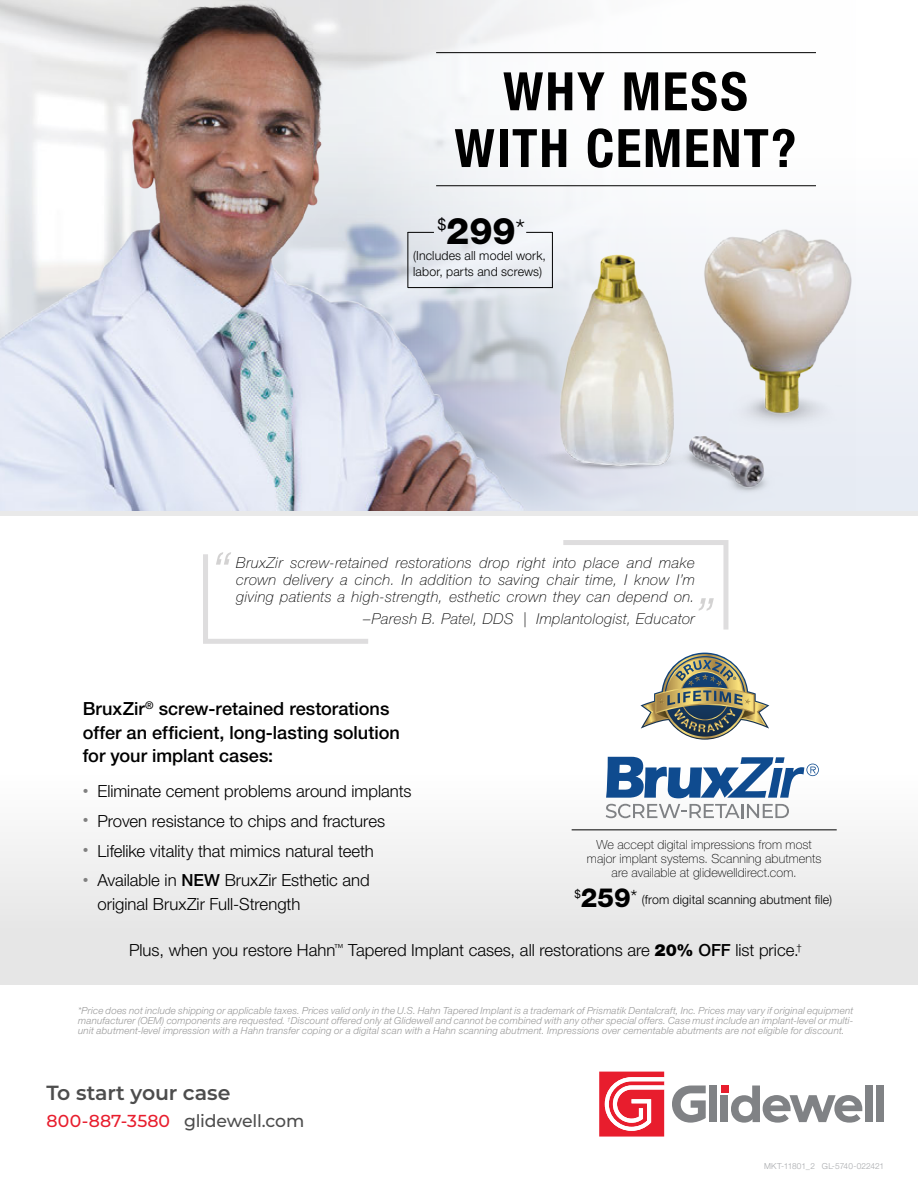
<style>
.page{position:relative;width:918px;height:1188px;background:#fff}
.page>*{position:absolute;margin:0;border:0;box-sizing:border-box;transform-origin:0 0}
.t1{font:700 condensed 52.95px/56.7px "Helvetica Neue LT Std";letter-spacing:.035em;color:#000;text-align:center}
.t2{font:italic 300 51.75px "Helvetica Neue LT Std";color:#d3d2d2}
.t3{font:800 36.75px "Helvetica Neue LT Std";color:#000}
.t4{font:800 26.4px "Helvetica Neue LT Std";color:#000}
.t5{font:600 20.4px "Montserrat";letter-spacing:-.01em;color:#4d4d4d}
.t6{font:500 18.15px/23.1px "Helvetica Neue LT Std";color:#000}
.t7{font:500 17.25px "Montserrat";letter-spacing:-.01em;color:#4d4d4d}
.t8{font:300 16.8px/23.4px "Helvetica Neue LT Std";color:#000}
.t9{font:16.05px "Helvetica Neue LT Std";color:#000}
.t10{font:italic 100 15px/16.6px "Helvetica Neue LT Std";letter-spacing:.03em;color:#000;text-align:justify}
.t11{font:100 12.6px/14.1px "Helvetica Neue LT Std";letter-spacing:.01em;color:#000;text-align:center}
.t12{font:300 12.6px/15.3px "Helvetica Neue LT Std";letter-spacing:.01em;color:#000}
.t13{font:11.55px "Helvetica Neue LT Std";color:#000}
.t14{font:italic 300 9.75px/10.1px "Helvetica Neue LT Std";letter-spacing:.015em;color:#999;text-align:justify}
.t15{font:300 8.25px "Helvetica Neue LT Std";letter-spacing:-.005em;color:#a7a9ac}
.s1{font-weight:300;font-size:27.6px}
.s2{font-weight:500}
.s3{font-weight:900}
.s4{font-weight:300;font-size:19.8px}
.s5{color:#e81d2d}
</style>
<div class="page">
<div style="left:187px;top:0;width:731px;height:515px;background:linear-gradient(to bottom,#fff,#e6ebf3)"></div>
<img style="left:0;top:0;width:557px;height:511px">
<div style="left:0;top:511px;width:918px;height:5px;background:#e9e9e9"></div>
<div style="left:0;top:769px;width:918px;height:216px;background:linear-gradient(to bottom,#fdfdfd,#e2e2e2)"></div>
<hr style="left:436px;top:52px;width:380px;height:1px;background:#000">
<hr style="left:436px;top:185px;width:380px;height:1px;background:#000">
<svg style="left:563px;top:540px;width:166px;height:90px"></svg>
<svg style="left:203px;top:554px;width:165px;height:90px"></svg>
<hr style="left:408px;top:287px;width:144px;height:1px;background:#000">
<svg style="left:409px;top:232px;width:25px;height:1px"></svg>
<hr style="left:408px;top:232px;width:1px;height:56px;background:#000">
<hr style="left:572px;top:830px;width:265px;height:1px;background:#000">
<svg style="left:606px;top:757px;width:213px;height:41px"></svg>
<svg style="left:606px;top:804px;width:183px;height:14px"></svg>
<svg style="left:599px;top:1072px;width:65px;height:65px"></svg>
<div style="left:721px;top:1086px;width:7px;height:7px;background:#e81d2d"></div>
<div style="left:876px;top:1086px;width:8px;height:36px;background:#808285"></div>
<div style="left:865px;top:1086px;width:8px;height:36px;background:#808285"></div>
<div style="left:721px;top:1095px;width:7px;height:27px;background:#808285"></div>
<div style="left:709px;top:1086px;width:8px;height:36px;background:#808285"></div>
<svg style="left:672px;top:1086px;width:34px;height:37px"></svg>
<svg style="left:731px;top:1086px;width:131px;height:37px"></svg>
<svg style="left:640px;top:653px;width:129px;height:87px"></svg>
<img style="left:452px;top:198px;width:365px;height:308px">
<img style="left:600px;top:186px;width:289px;height:276px">
<h1 class="t1" style="left:454px;top:62px;width:343px">WHY MESS<br>WITH CEMENT?</h1>
<h3 class="t9" style="left:437px;top:215px;width:10px">$</h3>
<h3 class="t3" style="left:446px;top:209px;width:80px">299<span class="s1">*</span></h3>
<p class="t12" style="left:413px;top:248px;width:134px">(Includes all model work, labor, parts and screws)</p>
<h2 class="t2" style="left:211px;top:540px;width:21px">“</h2>
<h3 class="t10" style="left:236px;top:555px;width:460px">BruxZir screw-retained restorations drop right into place and make crown delivery a cinch. In addition to saving chair time, I know I’m giving patients a high-strength, esthetic crown they can depend on.</h3>
<h3 class="t10" style="left:363px;top:610px;width:333px">–Paresh B. Patel, DDS | Implantologist, Educator</h3>
<h2 class="t2" style="left:719px;top:623px;width:21px;rotate:-180deg">“</h2>
<h3 class="t6" style="left:83px;top:697px;width:319px">BruxZir<sup>®</sup> screw-retained restorations offer an efficient, long-lasting solution for your implant cases:</h3>
<h3 class="t8" style="left:83px;top:779px;width:330px"><sup>•</sup> Eliminate cement problems around implants</h3>
<h3 class="t8" style="left:83px;top:809px;width:304px"><sup>•</sup> Proven resistance to chips and fractures</h3>
<h3 class="t8" style="left:83px;top:839px;width:293px"><sup>•</sup> Lifelike vitality that mimics natural teeth</h3>
<h3 class="t8" style="left:98px;top:868px;width:274px;text-indent:-15px"><sup>•</sup> Available in <span class="s2">NEW</span> BruxZir Esthetic and original BruxZir Full-Strength</h3>
<h3 class="t8" style="left:129px;top:938px;width:674px">Plus, when you restore Hahn<sup>™</sup> Tapered Implant cases, all restorations are <span class="s3">20%</span> <span class="s2">OFF</span> list price.<sup>†</sup></h3>
<p class="t11" style="left:587px;top:838px;width:236px">We accept digital impressions from most major implant systems. Scanning abutments are available at glidewelldirect.com.</p>
<p class="t12" style="left:642px;top:892px;width:192px">(from digital scanning abutment file)</p>
<p class="t13" style="left:574px;top:887px;width:8px">$</p>
<h3 class="t4" style="left:581px;top:882px;width:58px">259<span class="s4">*</span></h3>
<p class="t14" style="left:78px;top:1006px;width:777px">*Price does not include shipping or applicable taxes. Prices valid only in the U.S. Hahn Tapered Implant is a trademark of Prismatik Dentalcraft, Inc. Prices may vary if original equipment manufacturer (OEM) components are requested. <sup>†</sup>Discount offered only at Glidewell and cannot be combined with any other special offers. Case must include an implant-level or multi&shy;unit abutment-level impression with a Hahn transfer coping or a digital scan with a Hahn scanning abutment. Impressions over cementable abutments are not eligible for discount.</p>
<h3 class="t5" style="left:47px;top:1078px;width:185px">To start your case</h3>
<h3 class="t7" style="left:47px;top:1109px;width:259px"><span class="s5">800-887-3580</span> glidewell.com</h3>
<p class="t15" style="left:764px;top:1161px;width:122px">MKT-11801_2 GL-5740-022421</p>
</div>
